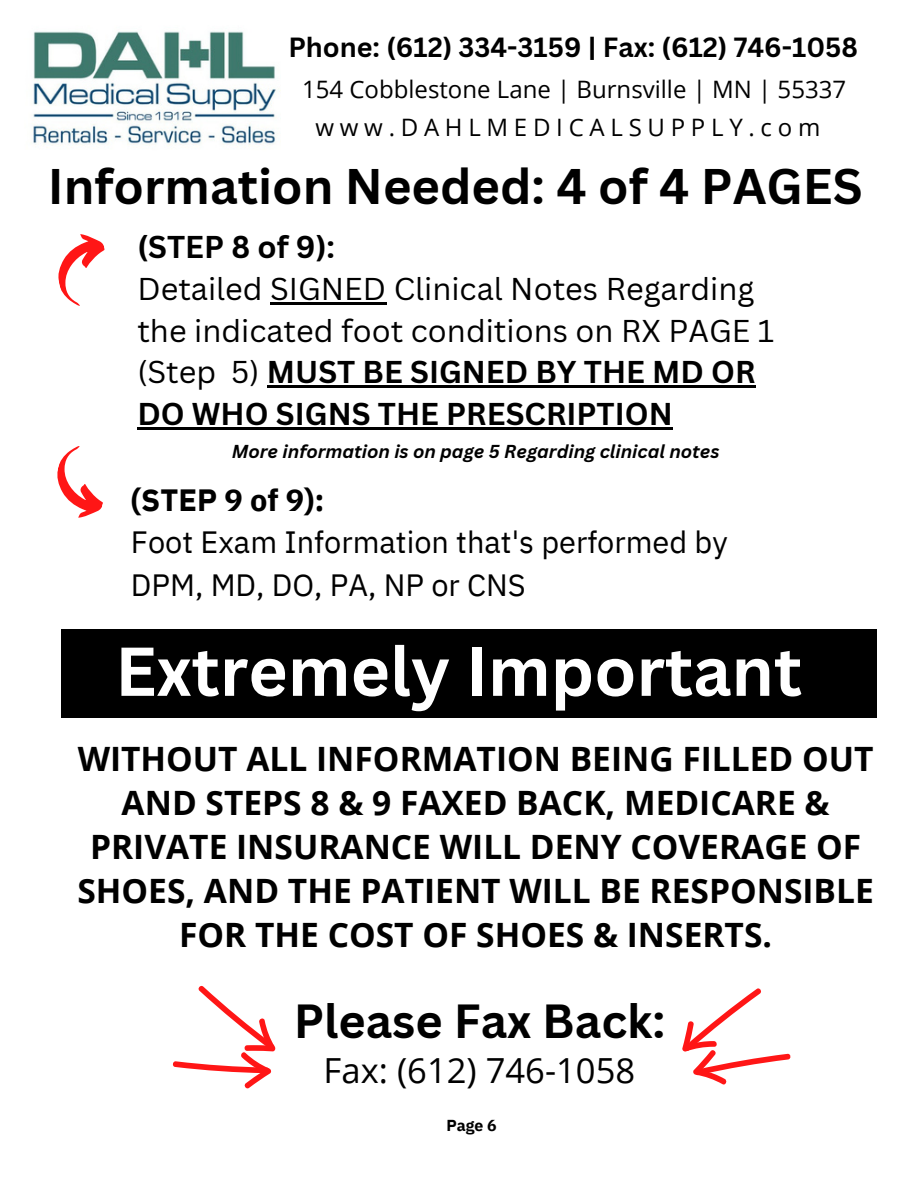
<style>
.page{position:relative;width:918px;height:1188px;background:#fff}
.page>*{position:absolute;margin:0;border:0;box-sizing:border-box;transform-origin:0 0}
.t1{font:700 67.5px "Canva Sans";color:#fff}
.t2{font:700 48.75px "Canva Sans";color:#000}
.t3{font:700 46.65px "Canva Sans";color:#000}
.t4{font:34.5px "Open Sans";color:#000}
.t5{font:700 33.6px/43.8px "Open Sans";color:#000;text-align:center}
.t6{font:30.75px/41.7px "Canva Sans";color:#000}
.t7{font:30.75px/42.5px "IBM Plex Sans";color:#000}
.t8{font:700 27px "Canva Sans";color:#000}
.t9{font:24px "Open Sans";color:#000}
.t10{font:24px "Open Sans";letter-spacing:.24em;color:#000}
.t11{font:italic 700 18.3px "Canva Sans";color:#000}
.t12{font:700 15.9px "IBM Plex Sans";color:#000}
.s1{font-weight:700}
</style>
<div class="page">
<svg style="left:173px;top:986px;width:103px;height:102px"></svg>
<svg style="left:682px;top:988px;width:109px;height:97px"></svg>
<img style="left:33px;top:31px;width:248px;height:116px">
<svg style="left:58px;top:234px;width:47px;height:72px"></svg>
<svg style="left:57px;top:446px;width:46px;height:72px"></svg>
<div style="left:61px;top:629px;width:816px;height:89px;background:#000"></div>
<hr style="left:270px;top:302px;width:116px;height:2px;background:#000">
<hr style="left:267px;top:385px;width:489px;height:3px;background:#000">
<hr style="left:137px;top:427px;width:536px;height:2px;background:#000">
<h5 class="t8" style="left:288px;top:28px;width:571px">Phone: (612) 334-3159 | Fax: (612) 746-1058</h5>
<p class="t9" style="left:302px;top:73px;width:546px">154 Cobblestone Lane | Burnsville | MN | 55337</p>
<h1 class="t10" style="left:315px;top:110px;width:506px">www.DAHLMEDICALSUPPLY.com</h1>
<h3 class="t2" style="left:48px;top:152px;width:816px">Information Needed: 4 of 4 PAGES</h3>
<p class="t6" style="left:137px;top:226px;width:638px"><span class="s1">(STEP 8 of 9):<br></span>Detailed SIGNED Clinical Notes Regarding the indicated foot conditions on RX PAGE 1 (Step 5) <span class="s1">MUST BE SIGNED BY THE MD OR<br>DO WHO SIGNS THE PRESCRIPTION</span></p>
<h6 class="t11" style="left:232px;top:439px;width:489px">More information is on page 5 Regarding clinical notes</h6>
<h5 class="t7" style="left:131px;top:478px;width:598px"><span class="s1">(STEP 9 of 9):<br></span>Foot Exam Information that's performed by<br>DPM, MD, DO, PA, NP or CNS</h5>
<h4 class="t1" style="left:115px;top:624px;width:688px">Extremely Important</h4>
<p class="t5" style="left:77px;top:736px;width:798px">WITHOUT ALL INFORMATION BEING FILLED OUT AND STEPS 8 &amp; 9 FAXED BACK, MEDICARE &amp; PRIVATE INSURANCE WILL DENY COVERAGE OF SHOES, AND THE PATIENT WILL BE RESPONSIBLE FOR THE COST OF SHOES &amp; INSERTS.</p>
<p class="t3" style="left:294px;top:988px;width:373px">Please Fax Back:</p>
<h2 class="t4" style="left:324px;top:1046px;width:313px">Fax: (612) 746-1058</h2>
<h2 class="t12" style="left:447px;top:1115px;width:52px">Page 6</h2>
</div>
